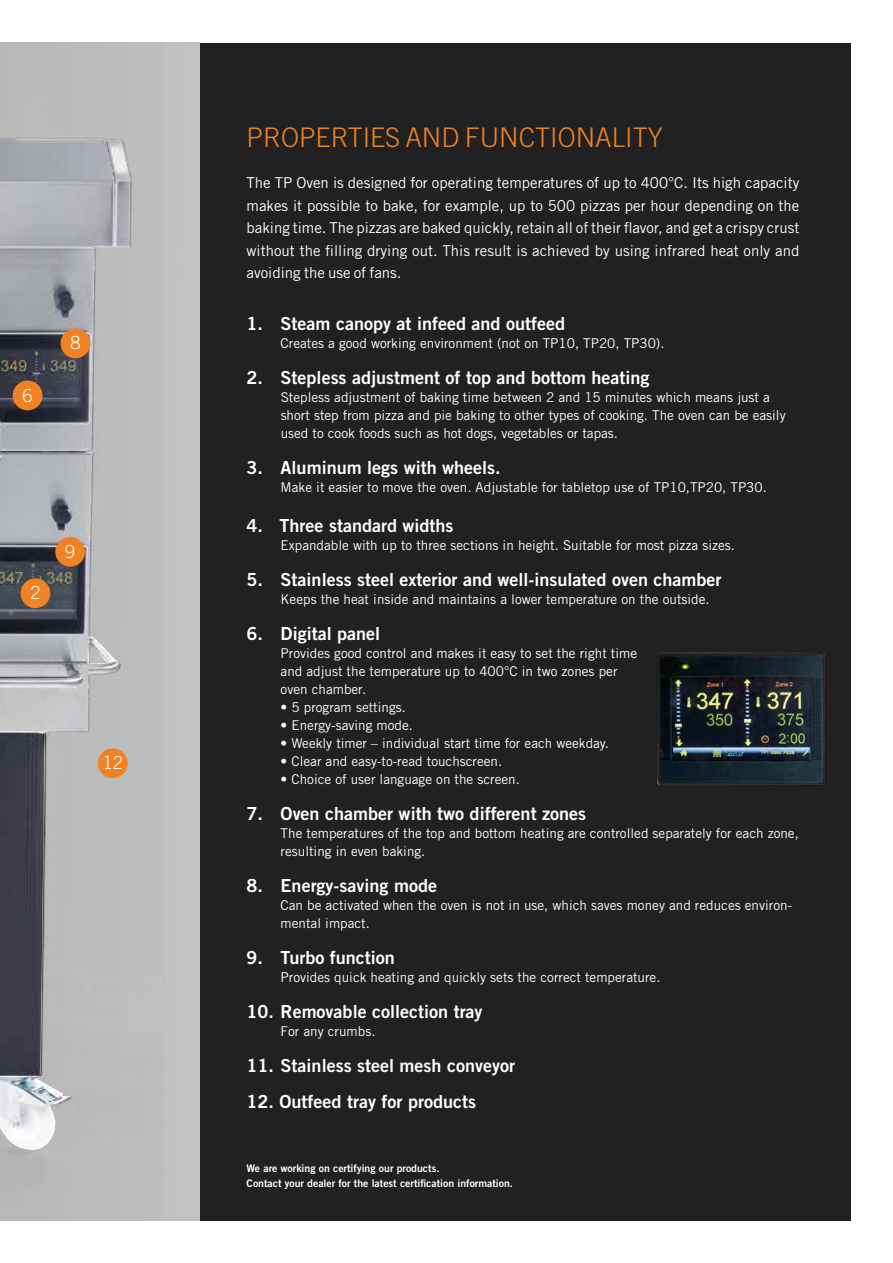
<style>
.page{position:relative;width:893px;height:1263px;background:#fff}
.page>*{position:absolute;margin:0;border:0;box-sizing:border-box;transform-origin:0 0}
.t1{font:300 27px "Trade Gothic LT Std";color:#f08223}
.t2{font:18px "Trade Gothic LT Std Bd 2";color:#fff}
.t3{font:300 18px "Trade Gothic LT Std";color:#fff}
.t4{font:15px/22.5px "Trade Gothic LT Std";color:#fff;text-align:justify}
.t5{font:13.5px/18px "Trade Gothic LT Std";color:#fff}
.t6{font:10.5px/15px "Trade Gothic LT Std Bd 2";color:#fff}
</style>
<div class="page">
<div style="left:200px;top:43px;width:650px;height:1177px;background:#212121"></div>
<div style="left:0;top:43px;width:165px;height:1177px;background:#bdbdbd"></div>
<img style="left:0;top:139px;width:115px;height:1011px">
<div style="left:21px;top:578px;width:29px;height:30px;background:#f08223;border-radius:50%"></div>
<div style="left:13px;top:381px;width:30px;height:29px;background:#f08223;border-radius:50%"></div>
<div style="left:61px;top:328px;width:29px;height:30px;background:#f08223;border-radius:50%"></div>
<div style="left:55px;top:537px;width:30px;height:30px;background:#f08223;border-radius:50%"></div>
<div style="left:98px;top:748px;width:30px;height:30px;background:#f08223;border-radius:50%"></div>
<img style="left:657px;top:652px;width:169px;height:133px">
<h2 class="t3" style="left:23px;top:384px;width:12px">6</h2>
<h2 class="t3" style="left:70px;top:332px;width:12px">8</h2>
<h2 class="t3" style="left:30px;top:582px;width:12px">2</h2>
<h2 class="t3" style="left:65px;top:541px;width:12px">9</h2>
<h2 class="t3" style="left:103px;top:752px;width:22px">12</h2>
<h1 class="t1" style="left:247px;top:121px;width:418px">PROPERTIES AND FUNCTIONALITY</h1>
<p class="t4" style="left:247px;top:171px;width:554px">The TP Oven is designed for operating temperatures of up to 400°C. Its high capacity makes it possible to bake, for example, up to 500 pizzas per hour depending on the baking time. The pizzas are baked quickly, retain all of their flavor, and get a crispy crust without the filling drying out. This result is achieved by using infrared heat only and avoiding the use of fans.</p>
<h2 class="t2" style="left:247px;top:312px;width:320px">1. Steam canopy at infeed and outfeed</h2>
<p class="t5" style="left:281px;top:334px;width:385px">Creates a good working environment (not on TP10, TP20, TP30).</p>
<h2 class="t2" style="left:247px;top:366px;width:404px">2. Stepless adjustment of top and bottom heating</h2>
<p class="t5" style="left:281px;top:388px;width:507px">Stepless adjustment of baking time between 2 and 15 minutes which means just a short step from pizza and pie baking to other types of cooking. The oven can be easily used to cook foods such as hot dogs, vegetables or tapas.</p>
<h2 class="t2" style="left:247px;top:456px;width:256px">3. Aluminum legs with wheels.</h2>
<p class="t5" style="left:281px;top:478px;width:488px">Make it easier to move the oven. Adjustable for tabletop use of TP10,TP20, TP30.</p>
<h2 class="t2" style="left:247px;top:515px;width:208px">4. Three standard widths</h2>
<p class="t5" style="left:281px;top:536px;width:456px">Expandable with up to three sections in height. Suitable for most pizza sizes.</p>
<h2 class="t2" style="left:247px;top:569px;width:476px">5. Stainless steel exterior and well-insulated oven chamber</h2>
<p class="t5" style="left:281px;top:590px;width:430px">Keeps the heat inside and maintains a lower temperature on the outside.</p>
<h2 class="t2" style="left:247px;top:623px;width:135px">6. Digital panel</h2>
<p class="t5" style="left:281px;top:644px;width:358px">Provides good control and makes it easy to set the right time and adjust the temperature up to 400°C in two zones per oven chamber.</p>
<p class="t5" style="left:281px;top:698px;width:127px">• 5 program settings.</p>
<p class="t5" style="left:281px;top:716px;width:134px">• Energy-saving mode.</p>
<p class="t5" style="left:281px;top:734px;width:330px">• Weekly timer – individual start time for each weekday.</p>
<p class="t5" style="left:281px;top:752px;width:223px">• Clear and easy-to-read touchscreen.</p>
<p class="t5" style="left:281px;top:770px;width:241px">• Choice of user language on the screen.</p>
<h2 class="t2" style="left:247px;top:803px;width:341px">7. Oven chamber with two different zones</h2>
<p class="t5" style="left:281px;top:824px;width:520px">The temperatures of the top and bottom heating are controlled separately for each zone, resulting in even baking.</p>
<h2 class="t2" style="left:247px;top:875px;width:192px">8. Energy-saving mode</h2>
<p class="t5" style="left:281px;top:896px;width:513px">Can be activated when the oven is not in use, which saves money and reduces environ&shy;mental impact.</p>
<h2 class="t2" style="left:247px;top:947px;width:150px">9. Turbo function</h2>
<p class="t5" style="left:281px;top:968px;width:381px">Provides quick heating and quickly sets the correct temperature.</p>
<h2 class="t2" style="left:247px;top:1001px;width:237px">10. Removable collection tray</h2>
<p class="t5" style="left:281px;top:1022px;width:96px">For any crumbs.</p>
<h2 class="t2" style="left:247px;top:1055px;width:270px">11. Stainless steel mesh conveyor</h2>
<h2 class="t2" style="left:247px;top:1091px;width:231px">12. Outfeed tray for products</h2>
<p class="t6" style="left:247px;top:1160px;width:268px">We are working on certifying our products.<br>Contact your dealer for the latest certification information.</p>
</div>
